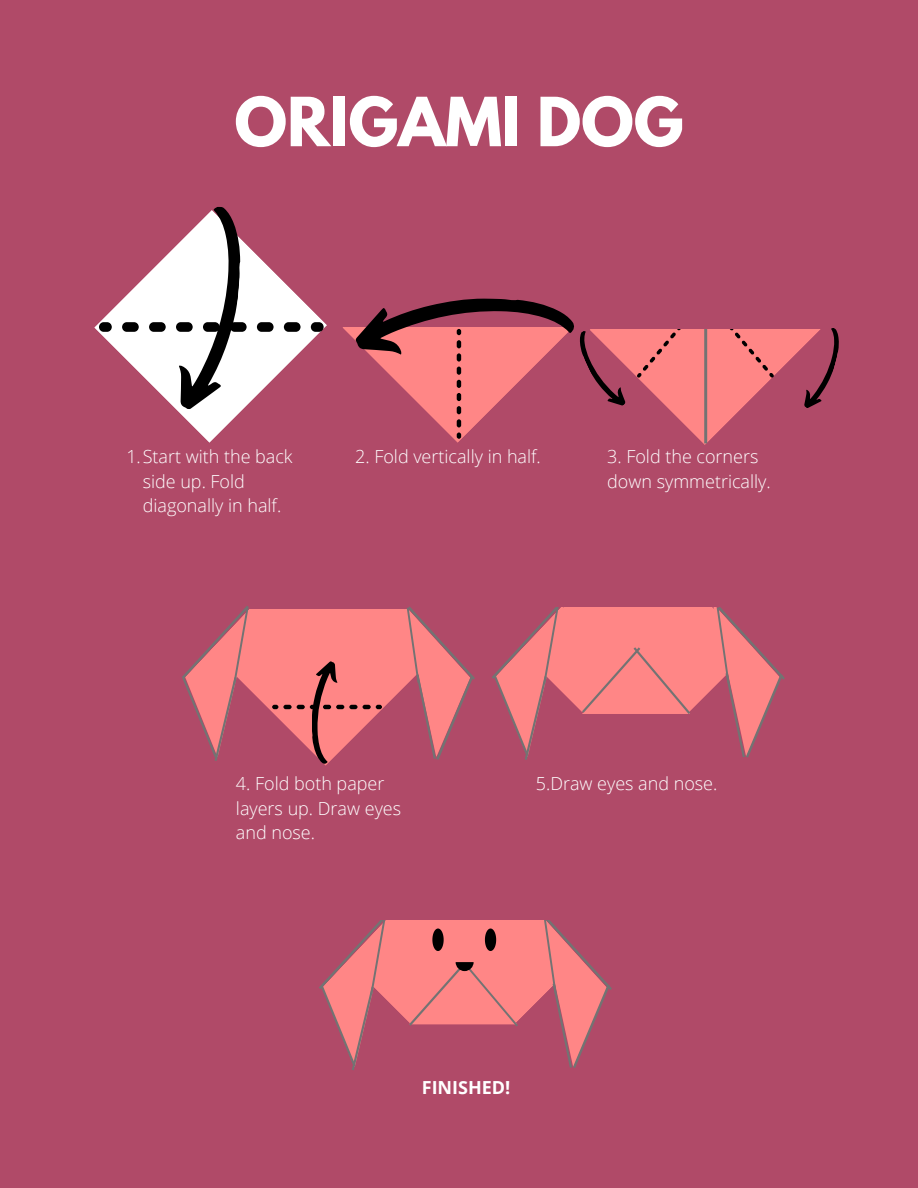
<style>
.page{position:relative;width:918px;height:1188px;background:#b04a68}
.page>*{position:absolute;margin:0;border:0;box-sizing:border-box;transform-origin:0 0}
.t1{font:700 60px "League Spartan";color:#fff}
.t2{font:300 18px/24.8px "Open Sans";color:#fff}
.t3{font:700 18px "Open Sans";color:#fff}
</style>
<div class="page">
<svg style="left:94px;top:299px;width:233px;height:144px"></svg>
<div style="left:311px;top:322px;width:13px;height:10px;background:#000;border-radius:5px"></div>
<div style="left:99px;top:322px;width:13px;height:10px;background:#000;border-radius:5px"></div>
<svg style="left:342px;top:327px;width:131px;height:116px"></svg>
<svg style="left:122px;top:206px;width:179px;height:207px"></svg>
<svg style="left:457px;top:433px;width:4px;height:6px"></svg>
<svg style="left:628px;top:329px;width:174px;height:116px"></svg>
<svg style="left:704px;top:329px;width:3px;height:114px"></svg>
<div style="left:636px;top:329px;width:60px;height:49px;background:#ff8686"></div>
<div style="left:715px;top:329px;width:60px;height:49px;background:#ff8686"></div>
<svg style="left:356px;top:299px;width:272px;height:128px"></svg>
<svg style="left:802px;top:328px;width:37px;height:80px"></svg>
<svg style="left:182px;top:606px;width:603px;height:158px"></svg>
<svg style="left:319px;top:920px;width:293px;height:150px"></svg>
<h1 class="t1" style="left:234px;top:92px;width:451px">ORIGAMI DOG</h1>
<p class="t2" style="left:355px;top:443px;width:187px">2. Fold vertically in half.</p>
<p class="t2" style="left:143px;top:443px;width:151px;text-indent:-16px">1.Start with the back side up. Fold diagonally in half.</p>
<p class="t2" style="left:607px;top:443px;width:165px">3. Fold the corners down symmetrically.</p>
<p class="t2" style="left:236px;top:770px;width:167px">4. Fold both paper layers up. Draw eyes and nose.</p>
<p class="t2" style="left:536px;top:770px;width:183px">5.Draw eyes and nose.</p>
<p class="t3" style="left:422px;top:1075px;width:90px">FINISHED!</p>
</div>
